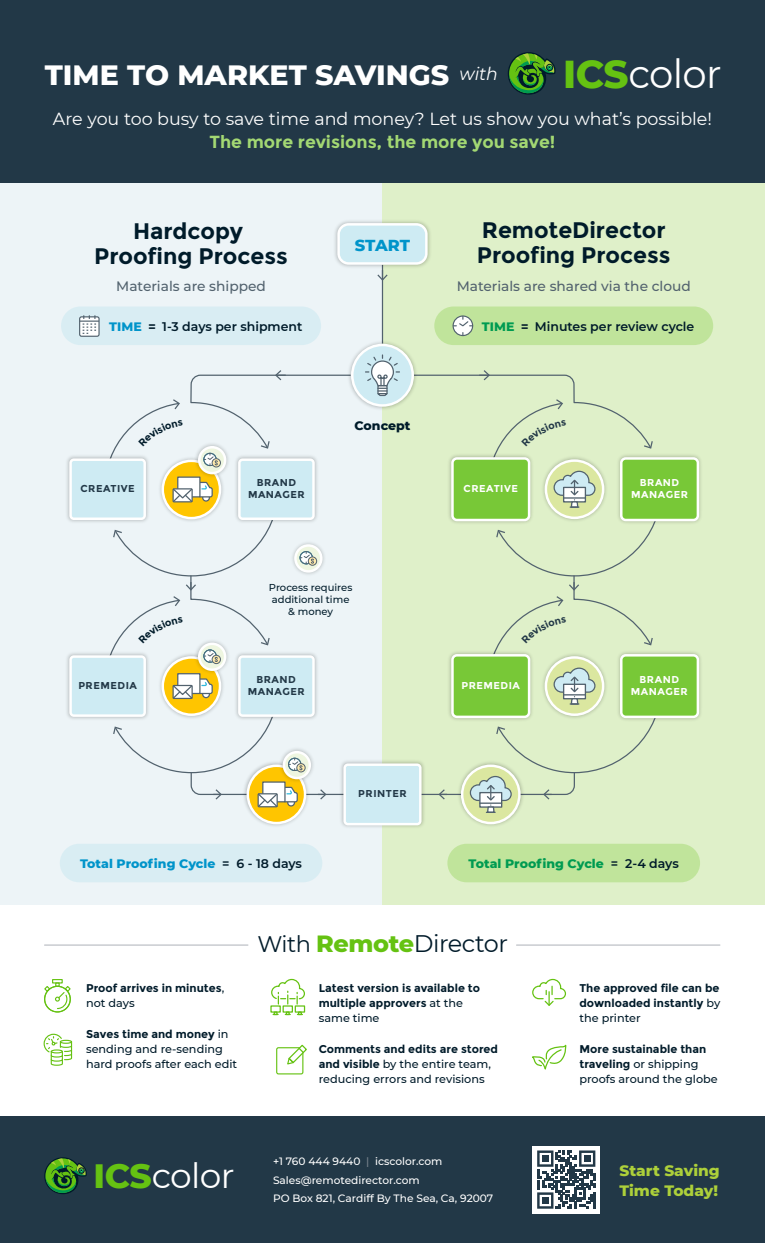
<style>
.page{position:relative;width:765px;height:1243px;background:#fff}
.page>*{position:absolute;margin:0;border:0;box-sizing:border-box;transform-origin:0 0}
.t1{font:39.75px "Montserrat";letter-spacing:-.02em;color:#fff}
.t2{font:34.5px "Montserrat";letter-spacing:-.02em;color:#fff}
.t3{font:800 28.5px "Montserrat";color:#fff}
.t4{font:24px "Montserrat";letter-spacing:-.02em;color:#001b2a}
.t5{font:700 22.5px/25px "Montserrat";color:#001b2a;text-align:center}
.t6{font:17.5px "Montserrat";color:#fff}
.t7{font:700 17.5px "Montserrat";color:#a3d873}
.t8{font:800 16.25px "Montserrat";letter-spacing:-.01em;color:#0094ca}
.t9{font:800 15.38px/20px "Montserrat";color:#add03a}
.t10{font:500 13.75px "Montserrat";color:#52626e}
.t11{font:600 12.5px "Montserrat";color:#001b2a}
.t12{font:800 12.5px "Montserrat";color:#0094ca}
.t13{font:800 12.5px "Montserrat";color:#009b51}
.t14{font:800 12.5px "Montserrat";color:#001b2a}
.t15{font:500 11.25px/15px "Montserrat";color:#001b2a}
.t16{font:700 11.25px/15px "Montserrat";color:#001b2a}
.t17{font:500 10.62px/18.8px "Montserrat";color:#fff}
.t18{font:700 10px/12px "Montserrat";letter-spacing:.05em;color:#223847;text-align:center}
.t19{font:700 10px/12px "Montserrat";letter-spacing:.05em;color:#fff;text-align:center}
.t20{font:500 10px/12px "Montserrat";color:#001b2a;text-align:center}
.s1{font-weight:800;color:#65c212}
.s2{font-weight:800;color:#0094ca}
.s3{font-weight:700}
.s4{font-weight:800;color:#009b51}
.s5{font-weight:600;color:#001b2a}
.s6{font-weight:500}
.s7{font-size:22.5px}
.s8{color:#78838d}
</style>
<div class="page">
<div style="left:0;top:183px;width:382px;height:722px;background:#edf4f7"></div>
<div style="left:382px;top:183px;width:383px;height:722px;background:#dff0c9"></div>
<hr style="left:382px;top:265px;width:1px;height:79px;background:#52626e">
<div style="left:0;top:0;width:765px;height:183px;background:#223847"></div>
<img style="left:67px;top:458px;width:2px;height:62px">
<img style="left:67px;top:655px;width:2px;height:62px">
<img style="left:662px;top:455px;width:39px;height:68px">
<div style="left:621px;top:458px;width:77px;height:62px;background:#78c837;border-radius:5px"></div>
<div style="left:620px;top:457px;width:79px;height:64px;border:2px solid #fff;border-radius:5px"></div>
<img style="left:662px;top:652px;width:39px;height:68px">
<div style="left:621px;top:655px;width:77px;height:62px;background:#78c837;border-radius:5px"></div>
<div style="left:620px;top:654px;width:79px;height:64px;border:2px solid #fff;border-radius:5px"></div>
<img style="left:335px;top:221px;width:78px;height:39px">
<svg style="left:337px;top:223px;width:91px;height:58px"></svg>
<svg style="left:508px;top:52px;width:48px;height:43px"></svg>
<div style="left:0;top:1116px;width:765px;height:127px;background:#223847"></div>
<svg style="left:44px;top:1157px;width:43px;height:37px"></svg>
<hr style="left:516px;top:945px;width:204px;height:1px;background:#adb2b9">
<hr style="left:44px;top:945px;width:204px;height:1px;background:#adb2b9">
<img style="left:372px;top:338px;width:21px;height:6px">
<div style="left:61px;top:306px;width:260px;height:39px;background:#d9edf3;border-radius:19px"></div>
<div style="left:80px;top:317px;width:19px;height:19px;background:#fff;border-radius:2px"></div>
<div style="left:79px;top:316px;width:21px;height:21px;border:1px solid #52626e;border-radius:2px"></div>
<svg style="left:80px;top:315px;width:19px;height:19px"></svg>
<div style="left:434px;top:306px;width:279px;height:39px;background:#c0e49b;border-radius:19px"></div>
<div style="left:453px;top:316px;width:20px;height:19px;background:#fff;border-radius:50%"></div>
<div style="left:453px;top:315px;width:20px;height:21px;border:1px solid #52626e;border-radius:50%"></div>
<svg style="left:453px;top:316px;width:20px;height:11px"></svg>
<div style="left:60px;top:844px;width:262px;height:38px;background:#d9edf3;border-radius:19px"></div>
<div style="left:447px;top:844px;width:253px;height:38px;background:#c0e49b;border-radius:19px"></div>
<div style="left:533px;top:1146px;width:67px;height:67px;background:#fff"></div>
<svg style="left:537px;top:1150px;width:58px;height:58px"></svg>
<div style="left:542px;top:1155px;width:7px;height:7px;background:#223847"></div>
<div style="left:584px;top:1155px;width:7px;height:7px;background:#223847"></div>
<div style="left:542px;top:1197px;width:7px;height:7px;background:#223847"></div>
<svg style="left:532px;top:978px;width:35px;height:28px"></svg>
<svg style="left:532px;top:1045px;width:35px;height:25px"></svg>
<div style="left:270px;top:1005px;width:11px;height:7px;border:1px solid #65c212"></div>
<svg style="left:273px;top:1011px;width:5px;height:4px"></svg>
<div style="left:283px;top:1005px;width:10px;height:7px;border:1px solid #65c212"></div>
<svg style="left:285px;top:1011px;width:5px;height:4px"></svg>
<div style="left:295px;top:1005px;width:10px;height:7px;border:1px solid #65c212"></div>
<svg style="left:297px;top:1011px;width:5px;height:4px"></svg>
<svg style="left:271px;top:978px;width:34px;height:26px"></svg>
<svg style="left:276px;top:1044px;width:31px;height:31px"></svg>
<svg style="left:43px;top:1033px;width:30px;height:33px"></svg>
<div style="left:52px;top:979px;width:11px;height:4px;border:1px solid #65c212"></div>
<div style="left:44px;top:986px;width:27px;height:26px;border:1px solid #65c212;border-radius:50%"></div>
<svg style="left:44px;top:982px;width:27px;height:27px"></svg>
<svg style="left:69px;top:344px;width:593px;height:481px"></svg>
<h3 class="t3" style="left:45px;top:54px;width:455px">TIME TO MARKET SAVINGS <sup>with</sup></h3>
<h1 class="t1" style="left:563px;top:46px;width:160px"><span class="s1">ICS</span>color</h1>
<h3 class="t6" style="left:53px;top:107px;width:661px">Are you too busy to save time and money? Let us show you what’s possible!</h3>
<h3 class="t7" style="left:210px;top:131px;width:347px">The more revisions, the more you save!</h3>
<h3 class="t5" style="left:94px;top:219px;width:195px">Hardcopy<br>Proofing Process</h3>
<h3 class="t5" style="left:477px;top:218px;width:195px;text-align:left">RemoteDirector<br>Proofing Process</h3>
<h3 class="t8" style="left:355px;top:233px;width:57px">START</h3>
<p class="t10" style="left:116px;top:276px;width:151px">Materials are shipped</p>
<p class="t10" style="left:457px;top:276px;width:236px">Materials are shared via the cloud</p>
<p class="t11" style="left:109px;top:317px;width:195px"><span class="s2">TIME</span> <span class="s3">=</span> 1-3 days per shipment</p>
<p class="t11" style="left:482px;top:317px;width:214px"><span class="s4">TIME</span> <span class="s3">=</span> Minutes per review cycle</p>
<p class="t18" style="left:80px;top:483px;width:56px">CREATIVE</p>
<p class="t18" style="left:248px;top:477px;width:58px">BRAND<br>MANAGER</p>
<p class="t14" style="left:355px;top:416px;width:57px">Concept</p>
<p class="t20" style="left:269px;top:580px;width:85px">Process requires additional time &amp; money</p>
<p class="t18" style="left:78px;top:679px;width:60px">PREMEDIA</p>
<p class="t18" style="left:248px;top:673px;width:58px">BRAND<br>MANAGER</p>
<p class="t18" style="left:358px;top:788px;width:50px">PRINTER</p>
<p class="t19" style="left:464px;top:483px;width:56px">CREATIVE</p>
<p class="t19" style="left:631px;top:477px;width:58px">BRAND<br>MANAGER</p>
<p class="t19" style="left:461px;top:679px;width:60px">PREMEDIA</p>
<p class="t19" style="left:631px;top:673px;width:58px">BRAND<br>MANAGER</p>
<p class="t12" style="left:80px;top:854px;width:224px">Total Proofing Cycle <span class="s5">= 6 - 18 days</span></p>
<p class="t13" style="left:469px;top:854px;width:212px">Total Proofing Cycle <span class="s5">= 2-4 days</span></p>
<p class="t16" style="left:86px;top:980px;width:140px">Proof arrives in minutes<span class="s6">, not days</span></p>
<p class="t15" style="left:86px;top:1026px;width:153px"><span class="s3">Saves time and money</span> in sending and re-sending hard proofs after each edit</p>
<h3 class="t4" style="left:257px;top:927px;width:252px"><span class="s7">With</span> <span class="s1">Remote</span>Director</h3>
<p class="t16" style="left:319px;top:980px;width:163px">Latest version is available to multiple approvers <span class="s6">at the same time</span></p>
<p class="t15" style="left:319px;top:1041px;width:181px"><span class="s3">Comments and edits are stored and visible</span> by the entire team, reducing errors and revisions</p>
<h2 class="t2" style="left:94px;top:1152px;width:142px"><span class="s1">ICS</span>color</h2>
<p class="t17" style="left:273px;top:1151px;width:222px">+1 760 444 9440 <span class="s8">|</span> icscolor.com<br>Sales@remotedirector.com<br>PO Box 821, Cardiff By The Sea, Ca, 92007</p>
<p class="t16" style="left:579px;top:980px;width:142px;text-align:justify">The approved file can be downloaded instantly <span class="s6">by the printer</span></p>
<p class="t15" style="left:579px;top:1041px;width:140px"><span class="s3">More sustainable than traveling</span> or shipping proofs around the globe</p>
<h3 class="t9" style="left:619px;top:1159px;width:102px">Start Saving<br>Time Today!</h3>
</div>
